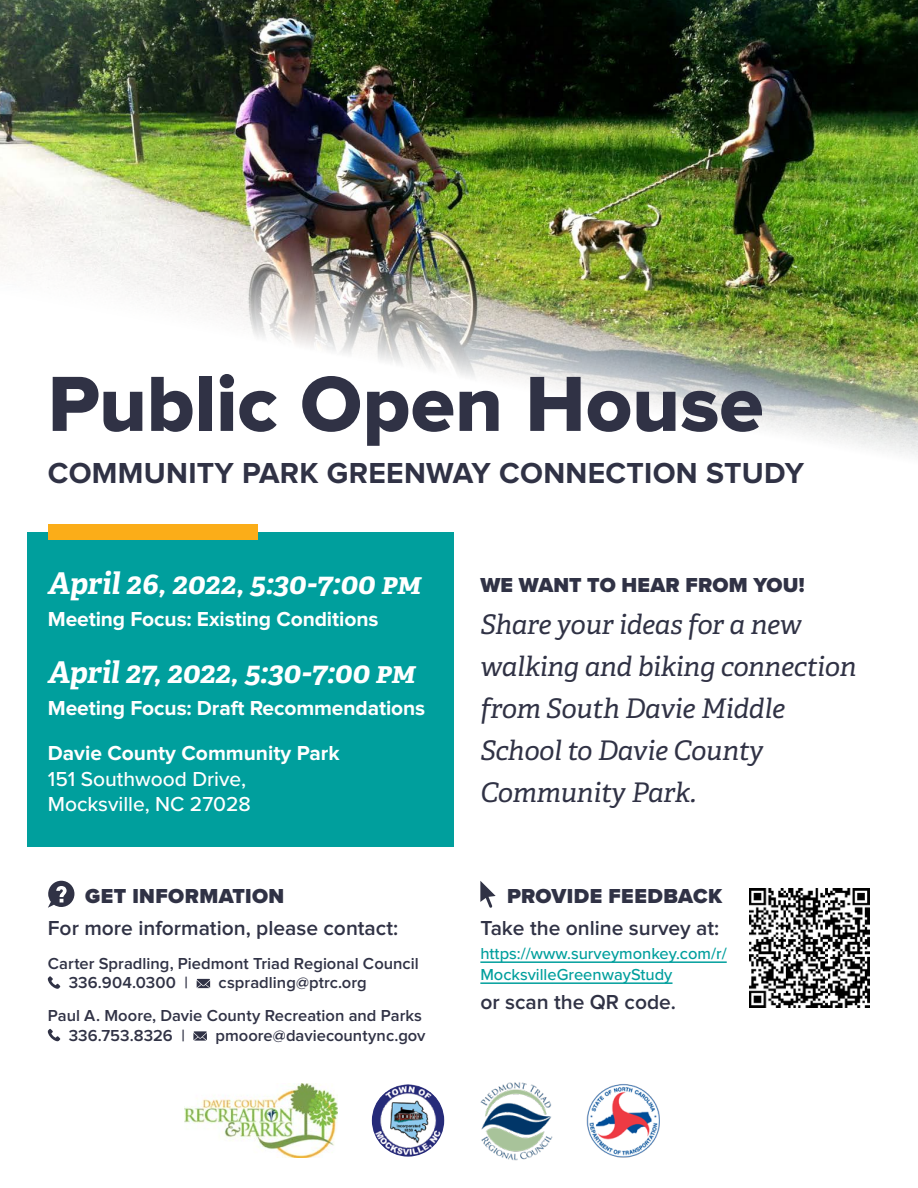
<style>
.page{position:relative;width:918px;height:1188px;background:#fff}
.page>*{position:absolute;margin:0;border:0;box-sizing:border-box;transform-origin:0 0}
.Cover_Title{font:81px "Proxima Nova Extrabld";color:#303245}
.Cover_Subtitle{font:italic 700 30px "Adelle";letter-spacing:-.005em;color:#fff}
.Cover_Date{font:700 30px "Proxima Nova";letter-spacing:.01em;color:#303245}
.Cover_Date-2{font:italic 27px/42px "Adelle";letter-spacing:-.01em;color:#303245}
.Cover_Subtitle-2{font:600 21px "Proxima Nova";color:#303245}
.Cover_Date-3{font:700 21px "Proxima Nova";letter-spacing:-.005em;color:#fff}
.Cover_Date-4{font:500 21px/25.2px "Proxima Nova";color:#fff}
.Cover_Subtitle-3{font:900 21px "Proxima Nova";letter-spacing:.02em;color:#303245}
.Cover_Date-5{font:900 21px "Proxima Nova";letter-spacing:.005em;color:#303245}
.Body{font:600 16.5px "Proxima Nova";color:#303245}
.Cover_Subtitle-4{font:500 16.5px/21px "Proxima Nova";color:#009f9d}
.s1{font-weight:700}
</style>
<div class="page">
<img style="left:0;top:1px;width:918px;height:456px">
<hr style="left:480px;top:961px;width:247px;height:2px;background:#009f9d">
<hr style="left:480px;top:982px;width:193px;height:2px;background:#009f9d">
<svg style="left:480px;top:881px;width:16px;height:27px"></svg>
<img style="left:749px;top:888px;width:120px;height:120px">
<svg style="left:48px;top:881px;width:26px;height:27px"></svg>
<svg style="left:48px;top:976px;width:12px;height:13px"></svg>
<svg style="left:197px;top:979px;width:13px;height:9px"></svg>
<svg style="left:48px;top:1029px;width:12px;height:12px"></svg>
<svg style="left:193px;top:1031px;width:14px;height:10px"></svg>
<div style="left:27px;top:532px;width:426px;height:314px;background:#009f9d"></div>
<img style="left:586px;top:1084px;width:74px;height:74px">
<img style="left:480px;top:1082px;width:73px;height:79px">
<img style="left:372px;top:1084px;width:72px;height:73px;border-radius:36px">
<div style="left:48px;top:524px;width:210px;height:16px;background:#fbad18"></div>
<img style="left:185px;top:1084px;width:153px;height:73px">
<p class="Cover_Title" style="left:48px;top:367px;width:717px">Public Open House</p>
<p class="Cover_Date" style="left:48px;top:459px;width:758px">COMMUNITY PARK GREENWAY CONNECTION STUDY</p>
<p class="Cover_Subtitle" style="left:48px;top:564px;width:375px">April 26, 2022, 5:30-7:00 pm</p>
<p class="Cover_Date-3" style="left:48px;top:609px;width:332px">Meeting Focus: Existing Conditions</p>
<p class="Cover_Subtitle" style="left:48px;top:653px;width:369px">April 27, 2022, 5:30-7:00 pm</p>
<p class="Cover_Date-3" style="left:48px;top:698px;width:379px">Meeting Focus: Draft Recommendations</p>
<p class="Cover_Date-4" style="left:48px;top:740px;width:293px"><span class="s1">Davie County Community Park<br></span>151 Southwood Drive,<br>Mocksville, NC 27028</p>
<p class="Cover_Subtitle-3" style="left:85px;top:881px;width:201px">GET INFORMATION</p>
<p class="Cover_Subtitle-2" style="left:48px;top:919px;width:352px">For more information, please contact:</p>
<p class="Body" style="left:48px;top:956px;width:372px">Carter Spradling, Piedmont Triad Regional Council</p>
<p class="Body" style="left:69px;top:975px;width:121px">336.904.0300 |</p>
<p class="Body" style="left:219px;top:975px;width:150px">cspradling@ptrc.org</p>
<p class="Body" style="left:48px;top:1008px;width:376px">Paul A. Moore, Davie County Recreation and Parks</p>
<p class="Body" style="left:69px;top:1028px;width:118px">336.753.8326 |</p>
<p class="Body" style="left:215px;top:1028px;width:212px">pmoore@daviecountync.gov</p>
<p class="Cover_Date-5" style="left:480px;top:569px;width:326px">WE WANT TO HEAR FROM YOU!</p>
<p class="Cover_Date-2" style="left:480px;top:604px;width:378px">Share your ideas for a new walking and biking connection from South Davie Middle<br>School to Davie County<br>Community Park.</p>
<p class="Cover_Subtitle-3" style="left:507px;top:881px;width:217px">PROVIDE FEEDBACK</p>
<p class="Cover_Subtitle-2" style="left:480px;top:919px;width:240px">Take the online survey at:</p>
<p class="Cover_Subtitle-4" style="left:480px;top:943px;width:248px">https://www.surveymonkey.com/r/<br>MocksvilleGreenwayStudy</p>
<p class="Cover_Subtitle-2" style="left:480px;top:992px;width:197px">or scan the QR code.</p>
</div>
